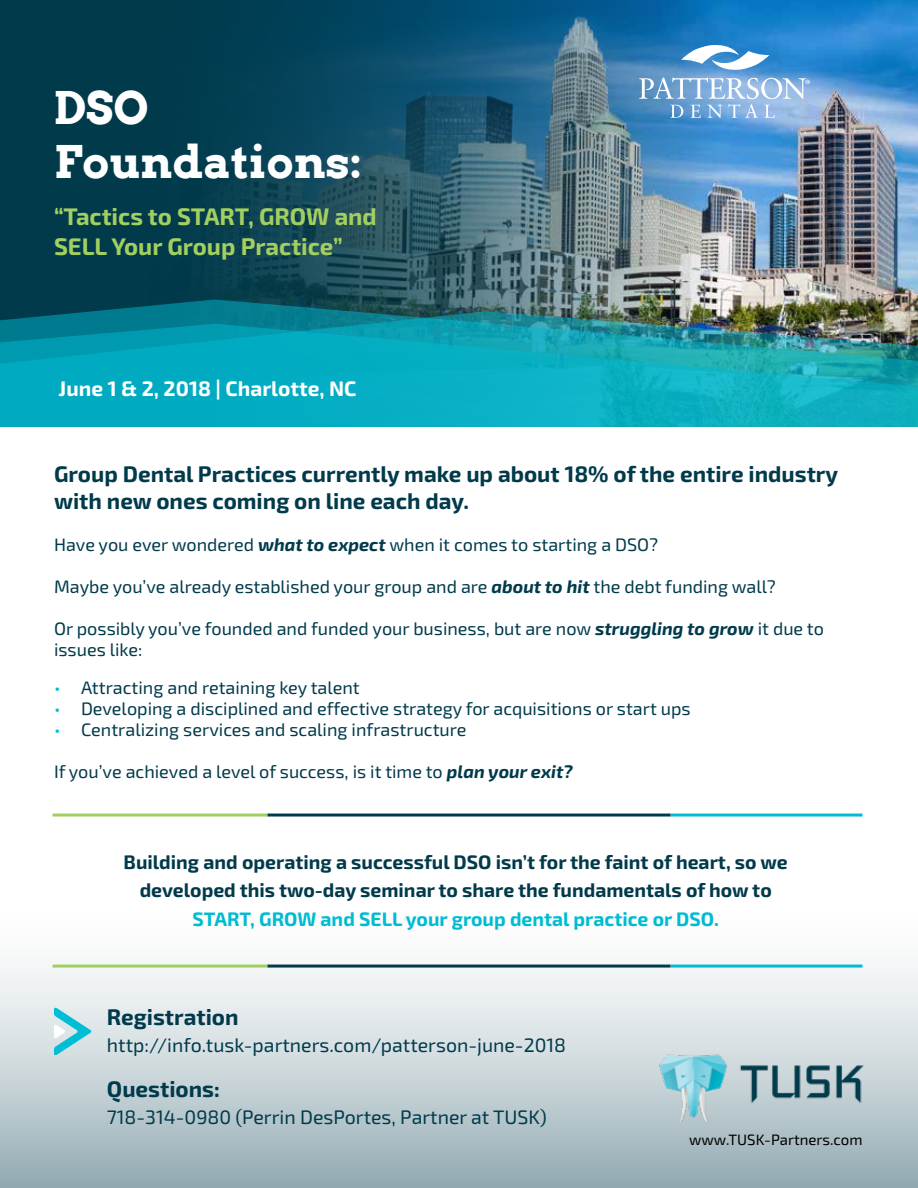
<style>
.page{position:relative;width:918px;height:1188px;background:#fff}
.page>*{position:absolute;margin:0;border:0;box-sizing:border-box;transform-origin:0 0}
.t1{font:700 45px/54px "Arvo";color:#fff}
.t2{font:700 24px/30px "Exo 2";color:#a3cf60}
.t3{font:700 22.5px/27px "Exo 2";color:#003a4b}
.t4{font:700 21px "Exo 2";color:#fff}
.t5{font:700 19.5px/28.5px "Exo 2";color:#003a4b;text-align:center}
.t6{font:19.5px "Exo 2";color:#003a4b}
.t7{font:700 19.5px "Exo 2";color:#00bcd3}
.t8{font:18px/21px "Exo 2";color:#003a4b}
.t9{font:15px "Exo 2";color:#000}
.s1{font-weight:700;font-style:italic}
.s2{color:#00bcd3}
</style>
<div class="page">
<div style="left:0;top:901px;width:918px;height:287px;background:linear-gradient(to bottom,#fff,#99b0b7)"></div>
<img style="left:718px;top:0;width:200px;height:299px">
<img style="left:133px;top:0;width:585px;height:299px">
<div style="left:0;top:0;width:133px;height:427px;background:#003a4b"></div>
<img style="left:0;top:299px;width:918px;height:25px">
<svg style="left:0;top:324px;width:918px;height:103px;fill:#07acc1"></svg>
<svg style="left:54px;top:1007px;width:38px;height:49px"></svg>
<hr style="left:670px;top:814px;width:193px;height:3px;background:#00bcd3">
<hr style="left:267px;top:814px;width:403px;height:3px;background:#003b4d">
<hr style="left:53px;top:814px;width:214px;height:3px;background:#a3cf60">
<hr style="left:670px;top:965px;width:193px;height:3px;background:#00bcd3">
<hr style="left:267px;top:965px;width:403px;height:3px;background:#003b4d">
<hr style="left:53px;top:965px;width:214px;height:3px;background:#a3cf60">
<svg style="left:639px;top:45px;width:171px;height:73px"></svg>
<img style="left:655px;top:1048px;width:214px;height:74px">
<h1 class="t1" style="left:54px;top:80px;width:310px">DSO<br>Foundations:</h1>
<h2 class="t2" style="left:54px;top:202px;width:324px">“Tactics to START, GROW and<br>SELL Your Group Practice”</h2>
<p class="t4" style="left:59px;top:376px;width:299px">June 1 &amp; 2, 2018 | Charlotte, NC</p>
<p class="t3" style="left:54px;top:461px;width:786px">Group Dental Practices currently make up about 18% of the entire industry with new ones coming on line each day.</p>
<p class="t8" style="left:54px;top:535px;width:606px">Have you ever wondered <span class="s1">what to expect</span> when it comes to starting a DSO?</p>
<p class="t8" style="left:54px;top:577px;width:723px">Maybe you’ve already established your group and are <span class="s1">about to hit</span> the debt funding wall?</p>
<p class="t8" style="left:54px;top:619px;width:772px">Or possibly you’ve founded and funded your business, but are now <span class="s1">struggling to grow</span> it due to issues like:</p>
<p class="t8" style="left:54px;top:677px;width:307px"><span class="s2">•</span> Attracting and retaining key talent</p>
<p class="t8" style="left:54px;top:698px;width:638px"><span class="s2">•</span> Developing a disciplined and effective strategy for acquisitions or start ups</p>
<p class="t8" style="left:54px;top:719px;width:414px"><span class="s2">•</span> Centralizing services and scaling infrastructure</p>
<p class="t8" style="left:54px;top:761px;width:520px">If you’ve achieved a level of success, is it time to <span class="s1">plan your exit?</span></p>
<p class="t5" style="left:124px;top:848px;width:666px">Building and operating a successful DSO isn’t for the faint of heart, so we developed this two-day seminar to share the fundamentals of how to</p>
<p class="t7" style="left:193px;top:907px;width:528px">START, GROW and SELL your group dental practice or DSO.</p>
<p class="t3" style="left:107px;top:1004px;width:133px">Registration</p>
<p class="t6" style="left:107px;top:1034px;width:461px">http://info.tusk-partners.com/patterson-june-2018</p>
<p class="t3" style="left:107px;top:1076px;width:114px">Questions:</p>
<p class="t6" style="left:107px;top:1105px;width:442px">718-314-0980 (Perrin DesPortes, Partner at TUSK)</p>
<p class="t9" style="left:689px;top:1130px;width:175px">www.TUSK-Partners.com</p>
</div>
